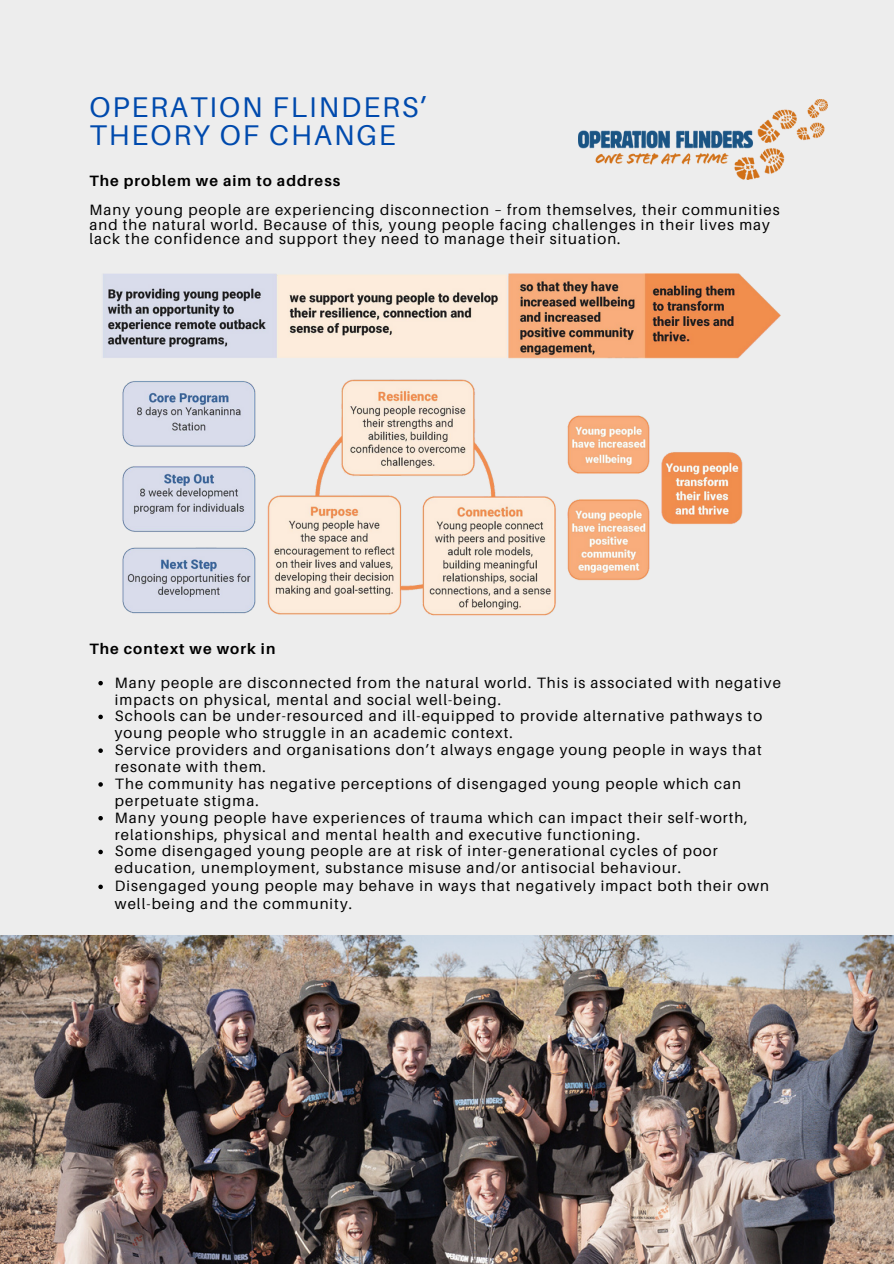
<style>
.page{position:relative;width:894px;height:1264px;background:#fff}
.page>*{position:absolute;margin:0;border:0;box-sizing:border-box;transform-origin:0 0}
.t1{font:28.5px/28.2px "Aileron";letter-spacing:.07em;color:#004aad}
.t2{font:15px/16.8px "Aileron";letter-spacing:.07em;color:#000}
.t3{font:700 15px "Aileron";letter-spacing:.07em;color:#000}
</style>
<div class="page">
<div style="left:0;top:0;width:893px;height:1263px;background:#ededed"></div>
<img style="left:0;top:935px;width:893px;height:328px">
<img style="left:578px;top:99px;width:249px;height:80px">
<img style="left:103px;top:273px;width:678px;height:343px">
<svg style="left:98px;top:681px;width:5px;height:4px"></svg>
<svg style="left:98px;top:714px;width:5px;height:5px"></svg>
<svg style="left:98px;top:748px;width:5px;height:5px"></svg>
<svg style="left:98px;top:782px;width:5px;height:4px"></svg>
<svg style="left:98px;top:816px;width:5px;height:4px"></svg>
<svg style="left:98px;top:849px;width:5px;height:5px"></svg>
<svg style="left:98px;top:884px;width:5px;height:5px"></svg>
<p class="t1" style="left:89px;top:92px;width:339px">OPERATION FLINDERS’<br>THEORY OF CHANGE</p>
<p class="t3" style="left:89px;top:171px;width:252px">The problem we aim to address</p>
<p class="t2" style="left:89px;top:202px;width:691px;line-height:14.7px">Many young people are experiencing disconnection – from themselves, their communities and the natural world. Because of this, young people facing challenges in their lives may lack the confidence and support they need to manage their situation.</p>
<p class="t3" style="left:89px;top:639px;width:187px">The context we work in</p>
<h2 class="t2" style="left:115px;top:673px;width:667px">Many people are disconnected from the natural world. This is associated with negative impacts on physical, mental and social well-being.</h2>
<p class="t2" style="left:115px;top:707px;width:648px">Schools can be under-resourced and ill-equipped to provide alternative pathways to young people who struggle in an academic context.</p>
<p class="t2" style="left:115px;top:741px;width:648px">Service providers and organisations don’t always engage young people in ways that resonate with them.</p>
<p class="t2" style="left:115px;top:775px;width:627px">The community has negative perceptions of disengaged young people which can perpetuate stigma.</p>
<p class="t2" style="left:115px;top:808px;width:634px">Many young people have experiences of trauma which can impact their self-worth, relationships, physical and mental health and executive functioning.</p>
<p class="t2" style="left:115px;top:842px;width:604px">Some disengaged young people are at risk of inter-generational cycles of poor education, unemployment, substance misuse and/or antisocial behaviour.</p>
<p class="t2" style="left:115px;top:876px;width:655px;line-height:18px">Disengaged young people may behave in ways that negatively impact both their own well-being and the community.</p>
</div>
